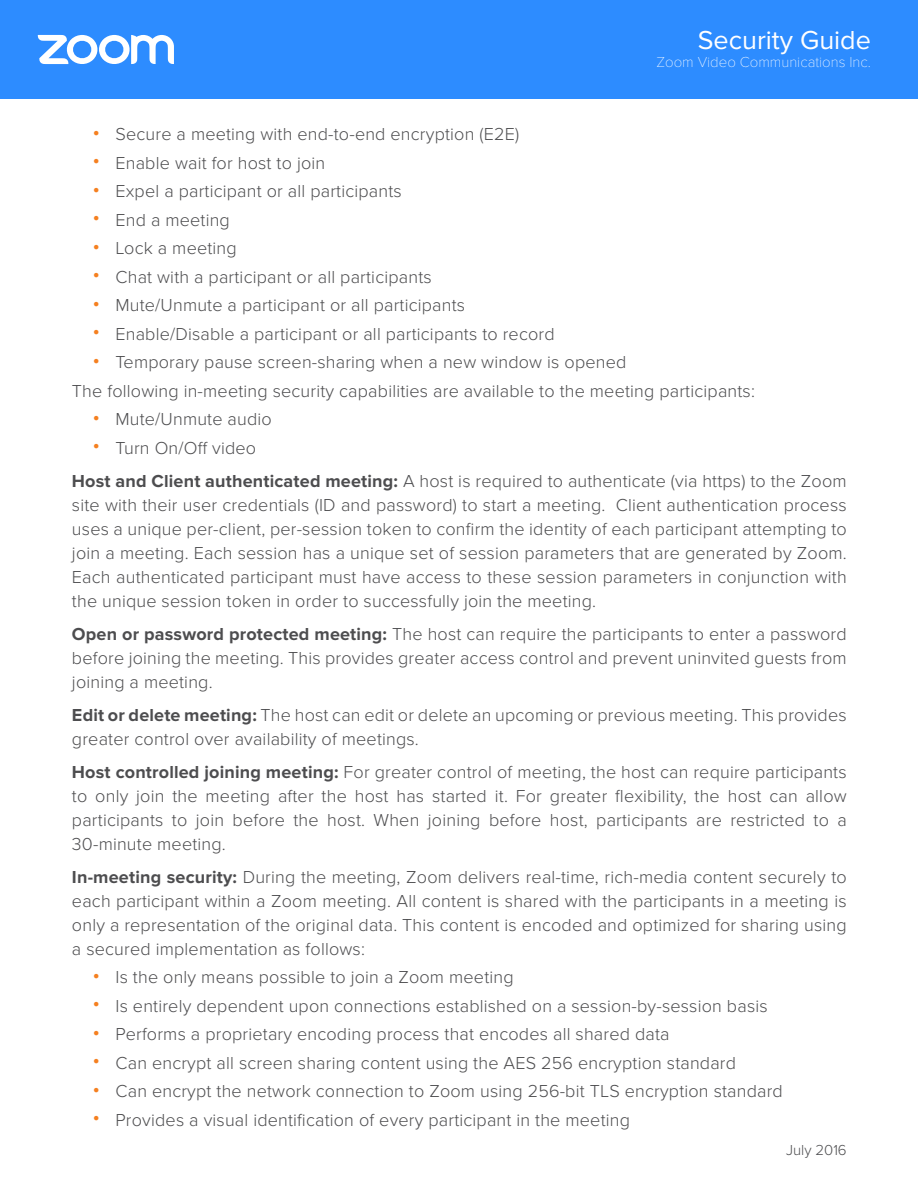
<style>
.page{position:relative;width:918px;height:1188px;background:#fff}
.page>*{position:absolute;margin:0;border:0;box-sizing:border-box;transform-origin:0 0}
.t1{font:27px "Proxima Nova";color:#fff}
.t2{font:300 18px/24px "Proxima Nova";letter-spacing:.01em;color:#4d4d4f;text-align:justify}
.t3{font:100 15px "Proxima Nova T";color:#fff}
.t4{font:300 15px "Proxima Nova";color:#4d4d4f}
.s1{font-family:"Times New Roman";font-weight:400;color:#f58020}
.s2{font-weight:700}
</style>
<div class="page">
<div style="left:0;top:0;width:918px;height:98px;background:#2d8cff"></div>
<svg style="left:38px;top:35px;width:136px;height:30px"></svg>
<h1 class="t1" style="left:698px;top:25px;width:175px">Security Guide</h1>
<p class="t3" style="left:657px;top:54px;width:216px">Zoom Video Communications Inc.</p>
<p class="t2" style="left:93px;top:123px;width:428px"><span class="s1">•</span> Secure a meeting with end-to-end encryption (E2E)</p>
<p class="t2" style="left:93px;top:151px;width:234px"><span class="s1">•</span> Enable wait for host to join</p>
<p class="t2" style="left:93px;top:180px;width:310px"><span class="s1">•</span> Expel a participant or all participants</p>
<p class="t2" style="left:93px;top:208px;width:138px"><span class="s1">•</span> End a meeting</p>
<p class="t2" style="left:93px;top:237px;width:145px"><span class="s1">•</span> Lock a meeting</p>
<p class="t2" style="left:93px;top:265px;width:340px"><span class="s1">•</span> Chat with a participant or all participants</p>
<p class="t2" style="left:93px;top:294px;width:374px"><span class="s1">•</span> Mute/Unmute a participant or all participants</p>
<p class="t2" style="left:93px;top:322px;width:463px"><span class="s1">•</span> Enable/Disable a participant or all participants to record</p>
<p class="t2" style="left:72px;top:348px;width:684px;line-height:28.5px;text-indent:21px"><span class="s1">•</span> Temporary pause screen-sharing when a new window is opened<br>The following in-meeting security capabilities are available to the meeting participants:</p>
<p class="t2" style="left:93px;top:408px;width:180px"><span class="s1">•</span> Mute/Unmute audio</p>
<p class="t2" style="left:72px;top:432px;width:776px;line-height:33px;text-indent:21px"><span class="s1">•</span> Turn On/Off video<br><span class="s2">Host and Client authenticated meeting:</span> A host is required to authenticate (via https) to the Zoom</p>
<p class="t2" style="left:72px;top:493px;width:776px">site with their user credentials (ID and password) to start a meeting. Client authentication process uses a unique per-client, per-session token to confirm the identity of each participant attempting to join a meeting. Each session has a unique set of session parameters that are generated by Zoom.<br>Each authenticated participant must have access to these session parameters in conjunction with the unique session token in order to successfully join the meeting.</p>
<p class="t2" style="left:72px;top:622px;width:776px"><span class="s2">Open or password protected meeting:</span> The host can require the participants to enter a password before joining the meeting. This provides greater access control and prevent uninvited guests from joining a meeting.</p>
<p class="t2" style="left:72px;top:703px;width:776px"><span class="s2">Edit or delete meeting:</span> The host can edit or delete an upcoming or previous meeting. This provides greater control over availability of meetings.</p>
<p class="t2" style="left:72px;top:760px;width:776px"><span class="s2">Host controlled joining meeting:</span> For greater control of meeting, the host can require participants to only join the meeting after the host has started it. For greater flexibility, the host can allow participants to join before the host. When joining before host, participants are restricted to a 30-minute meeting.</p>
<p class="t2" style="left:72px;top:865px;width:776px"><span class="s2">In-meeting security:</span> During the meeting, Zoom delivers real-time, rich-media content securely to each participant within a Zoom meeting. All content is shared with the participants in a meeting is only a representation of the original data. This content is encoded and optimized for sharing using a secured implementation as follows:</p>
<p class="t2" style="left:93px;top:966px;width:422px"><span class="s1">•</span> Is the only means possible to join a Zoom meeting</p>
<p class="t2" style="left:93px;top:994px;width:676px"><span class="s1">•</span> Is entirely dependent upon connections established on a session-by-session basis</p>
<p class="t2" style="left:93px;top:1023px;width:578px"><span class="s1">•</span> Performs a proprietary encoding process that encodes all shared data</p>
<p class="t2" style="left:93px;top:1051px;width:645px"><span class="s1">•</span> Can encrypt all screen sharing content using the AES 256 encryption standard</p>
<p class="t2" style="left:93px;top:1080px;width:691px"><span class="s1">•</span> Can encrypt the network connection to Zoom using 256-bit TLS encryption standard</p>
<p class="t2" style="left:93px;top:1108px;width:539px"><span class="s1">•</span> Provides a visual identification of every participant in the meeting</p>
<p class="t4" style="left:786px;top:1141px;width:62px">July 2016</p>
</div>
